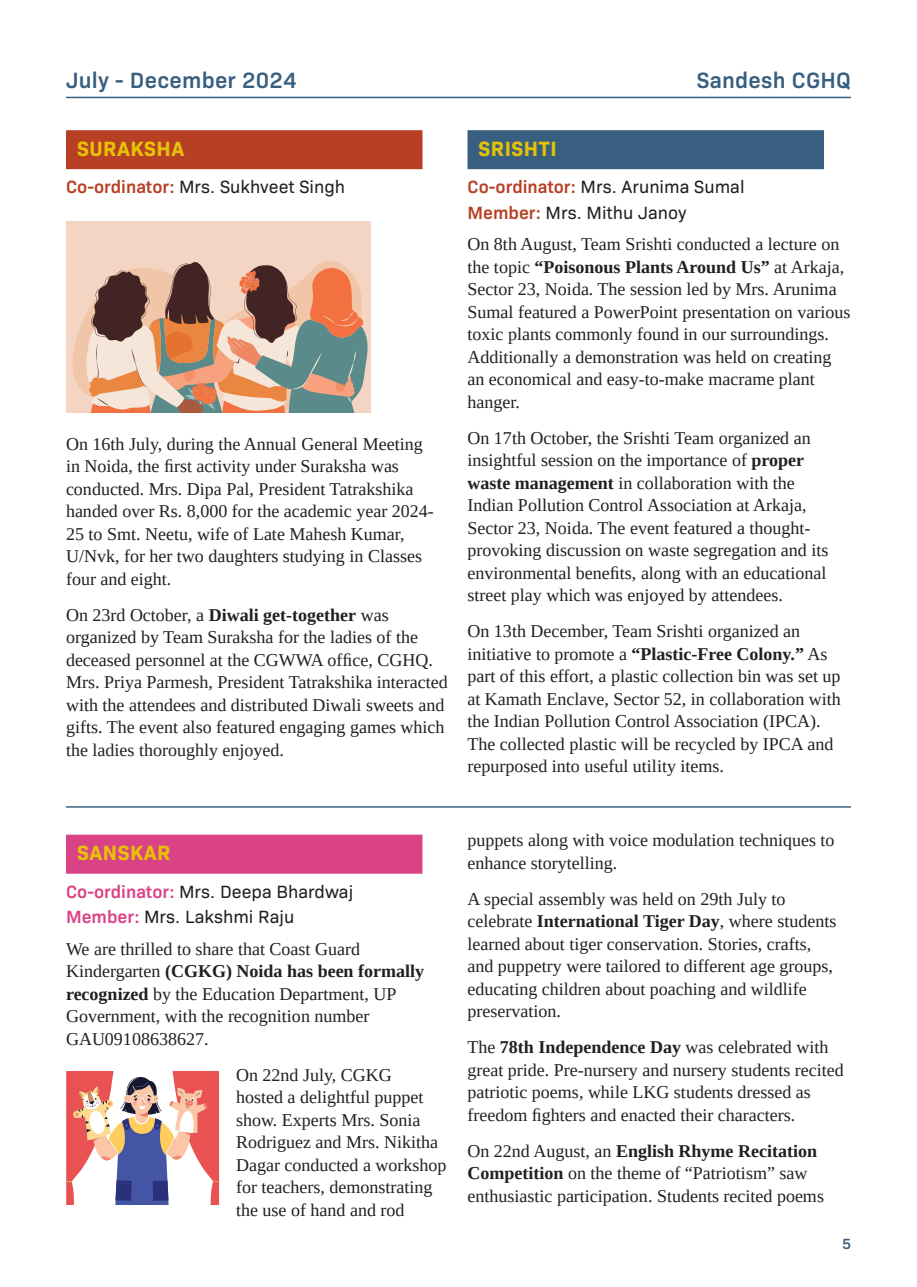
<style>
.page{position:relative;width:917px;height:1287px;background:#fff}
.page>*{position:absolute;margin:0;border:0;box-sizing:border-box;transform-origin:0 0}
.t1{font:600 22.5px "Bio Sans";letter-spacing:.01em;color:#395f80}
.t2{font:700 21px "Bio Sans";letter-spacing:.025em;color:#e5c207}
.t3{font:18px/22.5px "Liberation Serif";color:#231f20}
.t4{font:18px/25.5px "Bio Sans";color:#231f20}
.t5{font:600 15px "Bio Sans";color:#395f80}
.s1{font-weight:600;color:#b73f24}
.s2{font-weight:700}
.s3{font-weight:600;color:#da4286}
</style>
<div class="page">
<hr style="left:66px;top:97px;width:785px;height:1px;background:#395f80">
<hr style="left:66px;top:806px;width:785px;height:2px;background:#395f80">
<div style="left:66px;top:130px;width:356px;height:39px;background:#b73f24"></div>
<div style="left:467px;top:130px;width:357px;height:39px;background:#395f80"></div>
<div style="left:66px;top:221px;width:304px;height:192px;background:#f4d4c2"></div>
<svg style="left:73px;top:261px;width:295px;height:152px"></svg>
<div style="left:66px;top:835px;width:356px;height:39px;background:#da4286"></div>
<svg style="left:66px;top:1072px;width:154px;height:133px"></svg>
<p class="t1" style="left:66px;top:63px;width:232px">July - December 2024</p>
<p class="t1" style="left:697px;top:63px;width:156px">Sandesh CGHQ</p>
<p class="t2" style="left:77px;top:132px;width:109px">SURAKSHA</p>
<p class="t4" style="left:66px;top:173px;width:281px"><span class="s1">Co-ordinator:</span> Mrs. Sukhveet Singh</p>
<p class="t3" style="left:66px;top:432px;width:369px">On 16th July, during the Annual General Meeting in Noida, the first activity under Suraksha was conducted. Mrs. Dipa Pal, President Tatrakshika handed over Rs. 8,000 for the academic year 2024- 25 to Smt. Neetu, wife of Late Mahesh Kumar, U/Nvk, for her two daughters studying in Classes four and eight.</p>
<p class="t3" style="left:66px;top:603px;width:383px">On 23rd October, a <span class="s2">Diwali get-together</span> was organized by Team Suraksha for the ladies of the deceased personnel at the CGWWA office, CGHQ.<br>Mrs. Priya Parmesh, President Tatrakshika interacted with the attendees and distributed Diwali sweets and gifts. The event also featured engaging games which the ladies thoroughly enjoyed.</p>
<p class="t2" style="left:479px;top:132px;width:80px">SRISHTI</p>
<p class="t4" style="left:467px;top:173px;width:279px"><span class="s1">Co-ordinator:</span> Mrs. Arunima Sumal<br><span class="s1">Member:</span> Mrs. Mithu Janoy</p>
<p class="t3" style="left:467px;top:233px;width:384px">On 8th August, Team Srishti conducted a lecture on the topic <span class="s2">“Poisonous Plants Around Us”</span> at Arkaja, Sector 23, Noida. The session led by Mrs. Arunima Sumal featured a PowerPoint presentation on various toxic plants commonly found in our surroundings.<br>Additionally a demonstration was held on creating an economical and easy-to-make macrame plant hanger.</p>
<p class="t3" style="left:467px;top:426px;width:362px">On 17th October, the Srishti Team organized an insightful session on the importance of <span class="s2">proper waste management</span> in collaboration with the Indian Pollution Control Association at Arkaja, Sector 23, Noida. The event featured a thought&shy;provoking discussion on waste segregation and its environmental benefits, along with an educational street play which was enjoyed by attendees.</p>
<p class="t3" style="left:467px;top:620px;width:375px">On 13th December, Team Srishti organized an initiative to promote a <span class="s2">“Plastic-Free Colony.”</span> As part of this effort, a plastic collection bin was set up at Kamath Enclave, Sector 52, in collaboration with the Indian Pollution Control Association (IPCA).<br>The collected plastic will be recycled by IPCA and repurposed into useful utility items.</p>
<p class="t2" style="left:77px;top:837px;width:95px">SANSKAR</p>
<p class="t4" style="left:66px;top:877px;width:289px"><span class="s3">Co-ordinator:</span> Mrs. Deepa Bhardwaj<br><span class="s3">Member:</span> Mrs. Lakshmi Raju</p>
<p class="t3" style="left:66px;top:937px;width:360px">We are thrilled to share that Coast Guard Kindergarten <span class="s2">(CGKG) Noida has been formally recognized</span> by the Education Department, UP Government, with the recognition number GAU09108638627.</p>
<p class="t3" style="left:236px;top:1063px;width:212px">On 22nd July, CGKG<br>hosted a delightful puppet show. Experts Mrs. Sonia<br>Rodriguez and Mrs. Nikitha<br>Dagar conducted a workshop for teachers, demonstrating the use of hand and rod</p>
<p class="t3" style="left:467px;top:829px;width:368px">puppets along with voice modulation techniques to enhance storytelling.</p>
<p class="t3" style="left:467px;top:887px;width:370px">A special assembly was held on 29th July to celebrate <span class="s2">International Tiger Day</span>, where students learned about tiger conservation. Stories, crafts, and puppetry were tailored to different age groups, educating children about poaching and wildlife preservation.</p>
<p class="t3" style="left:467px;top:1036px;width:378px">The <span class="s2">78th Independence Day</span> was celebrated with great pride. Pre-nursery and nursery students recited patriotic poems, while LKG students dressed as freedom fighters and enacted their characters.</p>
<p class="t3" style="left:467px;top:1139px;width:358px">On 22nd August, an <span class="s2">English Rhyme Recitation<br>Competition</span> on the theme of “Patriotism” saw enthusiastic participation. Students recited poems</p>
<p class="t5" style="left:842px;top:1232px;width:10px">5</p>
</div>
